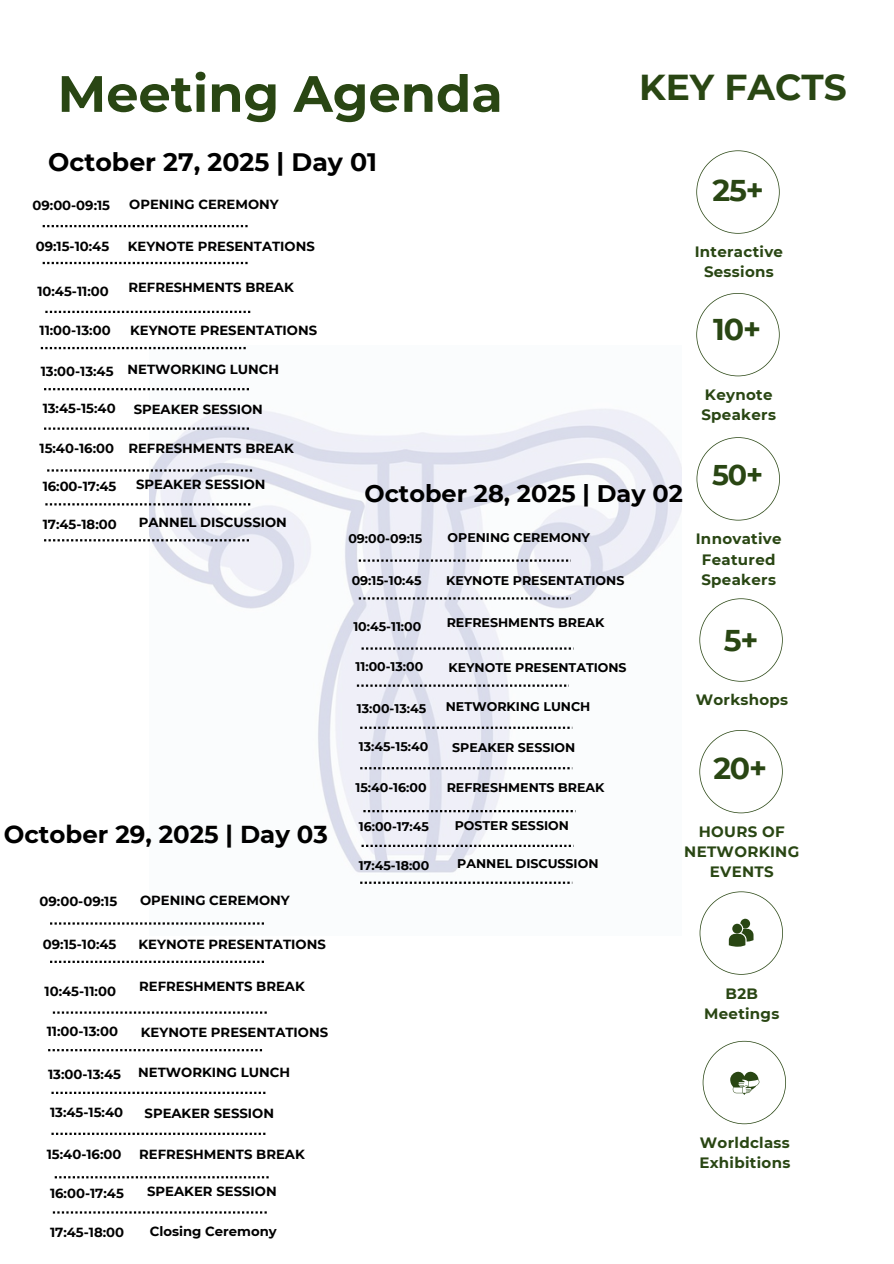
<style>
.page{position:relative;width:894px;height:1264px;background:#fff}
.page>*{position:absolute;margin:0;border:0;box-sizing:border-box;transform-origin:0 0}
.t1{font:700 51px "Montserrat";color:#294613}
.t2{font:700 36px "Montserrat";color:#294613}
.t3{font:700 30px "Montserrat";color:#294613}
.t4{font:700 28.5px "Montserrat";color:#294613}
.t5{font:700 25.2px "Montserrat";color:#000}
.t6{font:700 24.45px "Montserrat";color:#000}
.t7{font:700 24px "Montserrat";color:#000}
.t8{font:700 15px/20.2px "Montserrat";letter-spacing:.02em;color:#294613;text-align:center}
.t9{font:700 13.2px "Montserrat";color:#000}
.t10{font:700 12.6px "Montserrat";color:#000}
</style>
<div class="page">
<svg style="left:696px;top:293px;width:83px;height:83px"></svg>
<svg style="left:696px;top:437px;width:83px;height:83px"></svg>
<svg style="left:696px;top:150px;width:83px;height:84px"></svg>
<img style="left:150px;top:346px;width:531px;height:579px">
<svg style="left:699px;top:730px;width:83px;height:83px"></svg>
<svg style="left:699px;top:598px;width:83px;height:83px"></svg>
<svg style="left:699px;top:891px;width:83px;height:83px"></svg>
<svg style="left:702px;top:1040px;width:83px;height:84px"></svg>
<svg style="left:50px;top:922px;width:214px;height:2px"></svg>
<svg style="left:50px;top:960px;width:214px;height:2px"></svg>
<svg style="left:53px;top:1011px;width:214px;height:2px"></svg>
<svg style="left:48px;top:1049px;width:214px;height:2px"></svg>
<svg style="left:51px;top:1091px;width:214px;height:2px"></svg>
<svg style="left:51px;top:1132px;width:214px;height:2px"></svg>
<svg style="left:55px;top:1176px;width:213px;height:2px"></svg>
<svg style="left:53px;top:1211px;width:214px;height:2px"></svg>
<svg style="left:43px;top:225px;width:204px;height:2px"></svg>
<svg style="left:43px;top:262px;width:204px;height:2px"></svg>
<svg style="left:45px;top:311px;width:205px;height:2px"></svg>
<svg style="left:41px;top:347px;width:205px;height:2px"></svg>
<svg style="left:44px;top:388px;width:205px;height:2px"></svg>
<svg style="left:44px;top:427px;width:205px;height:3px"></svg>
<svg style="left:47px;top:469px;width:205px;height:2px"></svg>
<svg style="left:45px;top:503px;width:205px;height:2px"></svg>
<svg style="left:44px;top:539px;width:205px;height:2px"></svg>
<svg style="left:358px;top:559px;width:213px;height:2px"></svg>
<svg style="left:358px;top:597px;width:213px;height:2px"></svg>
<svg style="left:361px;top:647px;width:213px;height:2px"></svg>
<svg style="left:357px;top:684px;width:212px;height:2px"></svg>
<svg style="left:360px;top:726px;width:212px;height:3px"></svg>
<svg style="left:360px;top:767px;width:212px;height:2px"></svg>
<svg style="left:363px;top:810px;width:213px;height:2px"></svg>
<svg style="left:361px;top:844px;width:213px;height:3px"></svg>
<svg style="left:360px;top:881px;width:212px;height:2px"></svg>
<p class="t1" style="left:58px;top:62px;width:446px">Meeting Agenda</p>
<p class="t2" style="left:639px;top:65px;width:209px">KEY FACTS</p>
<p class="t5" style="left:48px;top:146px;width:330px">October 27, 2025 | Day 01</p>
<p class="t9" style="left:33px;top:197px;width:79px">09:00-09:15</p>
<p class="t9" style="left:36px;top:238px;width:75px">09:15-10:45</p>
<p class="t9" style="left:37px;top:283px;width:73px">10:45-11:00</p>
<p class="t9" style="left:39px;top:322px;width:73px">11:00-13:00</p>
<p class="t9" style="left:41px;top:363px;width:74px">13:00-13:45</p>
<p class="t9" style="left:43px;top:400px;width:74px">13:45-15:40</p>
<p class="t9" style="left:39px;top:440px;width:76px">15:40-16:00</p>
<p class="t9" style="left:43px;top:478px;width:75px">16:00-17:45</p>
<p class="t9" style="left:43px;top:516px;width:75px">17:45-18:00</p>
<h1 class="t3" style="left:712px;top:172px;width:53px">25+</h1>
<p class="t9" style="left:129px;top:196px;width:151px">OPENING CEREMONY</p>
<p class="t9" style="left:128px;top:238px;width:188px">KEYNOTE PRESENTATIONS</p>
<p class="t9" style="left:128px;top:279px;width:167px">REFRESHMENTS BREAK</p>
<p class="t8" style="left:694px;top:241px;width:90px">Interactive<br>Sessions</p>
<h2 class="t3" style="left:713px;top:311px;width:49px">10+</h2>
<p class="t9" style="left:130px;top:322px;width:188px">KEYNOTE PRESENTATIONS</p>
<p class="t9" style="left:127px;top:361px;width:153px">NETWORKING LUNCH</p>
<p class="t9" style="left:134px;top:401px;width:131px">SPEAKER SESSION</p>
<p class="t9" style="left:128px;top:440px;width:167px">REFRESHMENTS BREAK</p>
<p class="t9" style="left:136px;top:476px;width:131px">SPEAKER SESSION</p>
<h6 class="t9" style="left:139px;top:514px;width:150px">PANNEL DISCUSSION</h6>
<p class="t8" style="left:701px;top:384px;width:76px;text-align:left">Keynote<br>Speakers</p>
<h4 class="t4" style="left:711px;top:457px;width:53px">50+</h4>
<p class="t7" style="left:364px;top:479px;width:320px">October 28, 2025 | Day 02</p>
<p class="t10" style="left:348px;top:531px;width:75px">09:00-09:15</p>
<p class="t10" style="left:351px;top:572px;width:71px">09:15-10:45</p>
<p class="t10" style="left:353px;top:619px;width:69px">10:45-11:00</p>
<h3 class="t10" style="left:355px;top:658px;width:69px">11:00-13:00</h3>
<p class="t10" style="left:357px;top:701px;width:71px">13:00-13:45</p>
<p class="t10" style="left:358px;top:739px;width:71px">13:45-15:40</p>
<p class="t10" style="left:355px;top:780px;width:72px">15:40-16:00</p>
<p class="t10" style="left:358px;top:818px;width:72px">16:00-17:45</p>
<p class="t10" style="left:358px;top:857px;width:72px">17:45-18:00</p>
<p class="t8" style="left:695px;top:529px;width:87px">Innovative<br>Featured<br>Speakers</p>
<h4 class="t10" style="left:447px;top:529px;width:144px">OPENING CEREMONY</h4>
<p class="t10" style="left:446px;top:572px;width:180px">KEYNOTE PRESENTATIONS</p>
<p class="t10" style="left:446px;top:614px;width:159px">REFRESHMENTS BREAK</p>
<p class="t3" style="left:723px;top:621px;width:36px">5+</p>
<h6 class="t10" style="left:448px;top:659px;width:180px">KEYNOTE PRESENTATIONS</h6>
<p class="t8" style="left:695px;top:689px;width:94px">Workshops</p>
<p class="t10" style="left:445px;top:699px;width:146px">NETWORKING LUNCH</p>
<h6 class="t10" style="left:452px;top:739px;width:125px">SPEAKER SESSION</h6>
<p class="t10" style="left:446px;top:780px;width:159px">REFRESHMENTS BREAK</p>
<p class="t10" style="left:454px;top:817px;width:116px">POSTER SESSION</p>
<h3 class="t10" style="left:457px;top:856px;width:143px">PANNEL DISCUSSION</h3>
<h3 class="t3" style="left:713px;top:749px;width:55px">20+</h3>
<p class="t6" style="left:4px;top:819px;width:325px">October 29, 2025 | Day 03</p>
<p class="t8" style="left:684px;top:821px;width:116px">HOURS OF<br>NETWORKING<br>EVENTS</p>
<h3 class="t9" style="left:39px;top:893px;width:79px">09:00-09:15</h3>
<p class="t9" style="left:43px;top:935px;width:75px">09:15-10:45</p>
<p class="t9" style="left:45px;top:982px;width:73px">10:45-11:00</p>
<p class="t9" style="left:47px;top:1022px;width:73px">11:00-13:00</p>
<p class="t9" style="left:48px;top:1065px;width:74px">13:00-13:45</p>
<p class="t9" style="left:50px;top:1104px;width:75px">13:45-15:40</p>
<p class="t9" style="left:47px;top:1145px;width:76px">15:40-16:00</p>
<p class="t9" style="left:50px;top:1184px;width:75px">16:00-17:45</p>
<p class="t9" style="left:50px;top:1224px;width:76px">17:45-18:00</p>
<p class="t9" style="left:140px;top:892px;width:151px">OPENING CEREMONY</p>
<p class="t9" style="left:138px;top:935px;width:189px">KEYNOTE PRESENTATIONS</p>
<p class="t9" style="left:139px;top:978px;width:167px">REFRESHMENTS BREAK</p>
<p class="t9" style="left:141px;top:1023px;width:189px">KEYNOTE PRESENTATIONS</p>
<p class="t9" style="left:138px;top:1063px;width:153px">NETWORKING LUNCH</p>
<p class="t9" style="left:144px;top:1104px;width:131px">SPEAKER SESSION</p>
<p class="t9" style="left:139px;top:1145px;width:167px">REFRESHMENTS BREAK</p>
<p class="t9" style="left:147px;top:1183px;width:131px">SPEAKER SESSION</p>
<p class="t9" style="left:150px;top:1222px;width:128px">Closing Ceremony</p>
<h6 class="t8" style="left:704px;top:983px;width:77px">B2B<br>Meetings</h6>
<p class="t8" style="left:699px;top:1132px;width:92px;text-align:left">Worldclass<br>Exhibitions</p>
</div>
